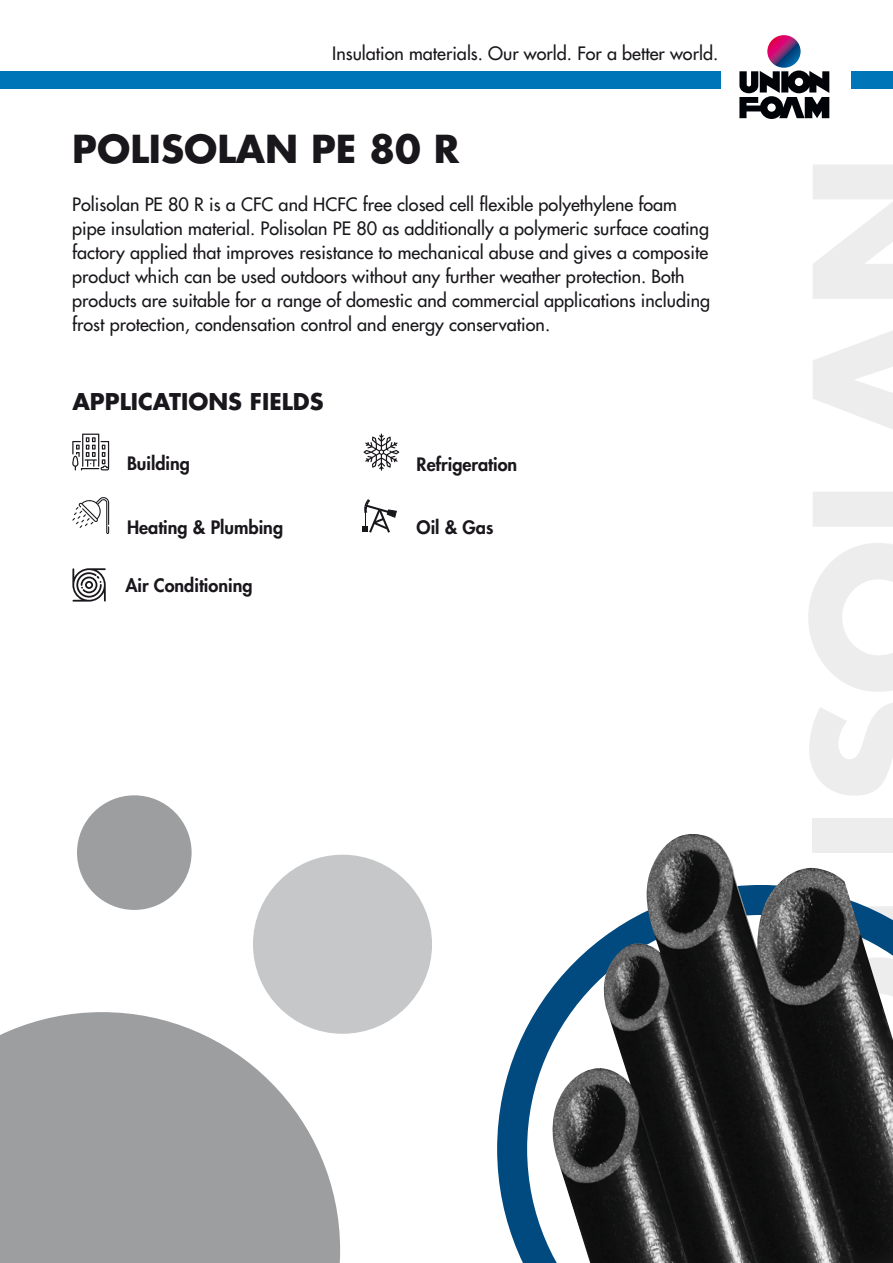
<style>
.page{position:relative;width:893px;height:1263px;background:#fff}
.page>*{position:absolute;margin:0;border:0;box-sizing:border-box;transform-origin:0 0}
.t1{font:700 37.5px "Futura Std";color:#1a171c}
.t2{font:700 22.5px "Futura Std";color:#1a171c}
.t3{font:500 18px/24px "Futura Std";color:#1a171c}
.t4{font:800 18px "Futura Std";color:#1a171c}
</style>
<div class="page">
<svg style="left:0;top:1012px;width:340px;height:251px;background:#ababad"></svg>
<svg style="left:72px;top:568px;width:34px;height:34px"></svg>
<svg style="left:72px;top:497px;width:37px;height:37px"></svg>
<svg style="left:72px;top:434px;width:37px;height:36px"></svg>
<svg style="left:362px;top:499px;width:35px;height:34px"></svg>
<svg style="left:364px;top:434px;width:35px;height:37px"></svg>
<svg style="left:497px;top:997px;width:48px;height:266px"></svg>
<div style="left:253px;top:855px;width:179px;height:179px;background:#c6c7c9;border-radius:50%"></div>
<div style="left:77px;top:795px;width:115px;height:115px;background:#9d9ea0;border-radius:50%"></div>
<img style="left:545px;top:834px;width:348px;height:429px">
<div style="left:0;top:71px;width:893px;height:17px;background:#0076b8"></div>
<div style="left:721px;top:21px;width:129px;height:119px;background:#fff"></div>
<svg style="left:767px;top:35px;width:34px;height:33px"></svg>
<svg style="left:739px;top:71px;width:90px;height:48px"></svg>
<p class="t3" style="left:332px;top:42px;width:387px">Insulation materials. Our world. For a better world.</p>
<p class="t1" style="left:72px;top:124px;width:388px">POLISOLAN PE 80 R</p>
<p class="t3" style="left:72px;top:192px;width:639px">Polisolan PE 80 R is a CFC and HCFC free closed cell flexible polyethylene foam pipe insulation material. Polisolan PE 80 as additionally a polymeric surface coating factory applied that improves resistance to mechanical abuse and gives a composite product which can be used outdoors without any further weather protection. Both products are suitable for a range of domestic and commercial applications including frost protection, condensation control and energy conservation.</p>
<p class="t2" style="left:72px;top:386px;width:253px">APPLICATIONS FIELDS</p>
<p class="t4" style="left:127px;top:452px;width:64px">Building</p>
<p class="t4" style="left:127px;top:516px;width:158px">Heating &amp; Plumbing</p>
<p class="t4" style="left:125px;top:574px;width:129px">Air Conditioning</p>
<p class="t4" style="left:417px;top:453px;width:102px">Refrigeration</p>
<p class="t4" style="left:417px;top:516px;width:78px">Oil &amp; Gas</p>
</div>
